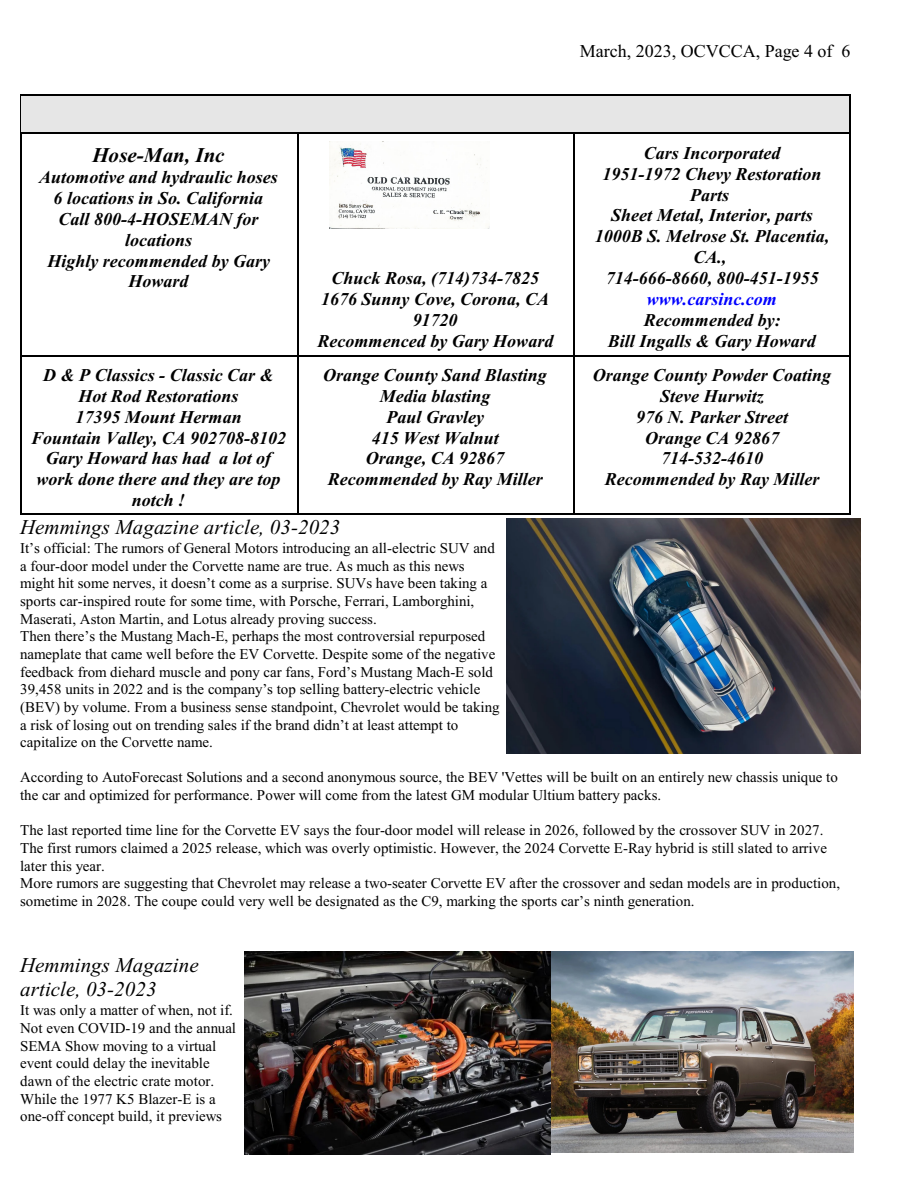
<style>
.page{position:relative;width:918px;height:1188px;background:#fff}
.page>*{position:absolute;margin:0;border:0;box-sizing:border-box;transform-origin:0 0}
.t1{font:italic 21px/24.6px "Times New Roman";letter-spacing:.005em;color:#000}
.t2{font:italic 700 21px "Times New Roman";letter-spacing:.005em;color:#000}
.t3{font:italic 700 18px/20.9px "Times New Roman";color:#000;text-align:center}
.t4{font:18px "Times New Roman";color:#000}
.t5{font:italic 700 18px "Times New Roman";color:#00f}
.t6{font:15px/17.7px "Times New Roman";color:#000}
</style>
<div class="page">
<hr style="left:20px;top:94px;width:2px;height:39px;background:#000">
<hr style="left:849px;top:94px;width:2px;height:39px;background:#000">
<hr style="left:20px;top:94px;width:830px;height:2px;background:#000">
<div style="left:22px;top:96px;width:827px;height:37px;background:#e6e6e6"></div>
<hr style="left:20px;top:133px;width:2px;height:222px;background:#000">
<hr style="left:22px;top:133px;width:275px;height:1px;background:#000">
<hr style="left:297px;top:133px;width:1px;height:222px;background:#000">
<hr style="left:297px;top:133px;width:277px;height:1px;background:#000">
<hr style="left:849px;top:133px;width:2px;height:222px;background:#000">
<hr style="left:574px;top:133px;width:1px;height:222px;background:#000">
<hr style="left:574px;top:133px;width:275px;height:1px;background:#000">
<hr style="left:20px;top:355px;width:2px;height:159px;background:#000">
<hr style="left:20px;top:513px;width:277px;height:1px;background:#000">
<hr style="left:22px;top:355px;width:275px;height:1px;background:#000">
<hr style="left:297px;top:513px;width:277px;height:1px;background:#000">
<hr style="left:297px;top:355px;width:1px;height:158px;background:#000">
<hr style="left:297px;top:355px;width:277px;height:1px;background:#000">
<hr style="left:849px;top:355px;width:2px;height:159px;background:#000">
<hr style="left:574px;top:513px;width:276px;height:1px;background:#000">
<hr style="left:574px;top:355px;width:1px;height:158px;background:#000">
<hr style="left:574px;top:355px;width:275px;height:1px;background:#000">
<img style="left:330px;top:143px;width:159px;height:85px">
<img style="left:507px;top:518px;width:354px;height:235px">
<img style="left:552px;top:952px;width:301px;height:200px">
<img style="left:244px;top:951px;width:306px;height:203px">
<h1 class="t2" style="left:92px;top:147px;width:134px">Hose-Man, Inc</h1>
<p class="t3" style="left:39px;top:168px;width:240px">Automotive and hydraulic hoses<br>6 locations in So. California<br>Call 800-4-HOSEMAN for locations<br>Highly recommended by Gary<br>Howard</p>
<p class="t4" style="left:580px;top:45px;width:272px">March, 2023, OCVCCA, Page 4 of 6</p>
<p class="t3" style="left:318px;top:269px;width:237px">Chuck Rosa, (714)734-7825<br>1676 Sunny Cove, Corona, CA<br>91720<br>Recommenced by Gary Howard</p>
<p class="t3" style="left:595px;top:144px;width:236px">Cars Incorporated<br>1951-1972 Chevy Restoration<br>Parts<br>Sheet Metal, Interior, parts<br>1000B S. Melrose St. Placentia,<br>CA.,<br>714-666-8660, 800-451-1955</p>
<p class="t5" style="left:647px;top:293px;width:132px">www.carsinc.com</p>
<p class="t3" style="left:608px;top:311px;width:210px">Recommended by:<br>Bill Ingalls &amp; Gary Howard</p>
<p class="t3" style="left:31px;top:366px;width:257px">D &amp; P Classics - Classic Car &amp;<br>Hot Rod Restorations<br>17395 Mount Herman<br>Fountain Valley, CA 902708-8102<br>Gary Howard has had a lot of work done there and they are top notch !</p>
<p class="t3" style="left:323px;top:366px;width:225px">Orange County Sand Blasting<br>Media blasting<br>Paul Gravley<br>415 West Walnut<br>Orange, CA 92867<br>Recommended by Ray Miller</p>
<p class="t3" style="left:593px;top:366px;width:240px">Orange County Powder Coating<br>Steve Hurwitz<br>976 N. Parker Street<br>Orange CA 92867<br>714-532-4610<br>Recommended by Ray Miller</p>
<h1 class="t1" style="left:20px;top:517px;width:322px">Hemmings Magazine article, 03-2023</h1>
<p class="t6" style="left:20px;top:541px;width:481px">It’s official: The rumors of General Motors introducing an all-electric SUV and a four-door model under the Corvette name are true. As much as this news might hit some nerves, it doesn’t come as a surprise. SUVs have been taking a sports car-inspired route for some time, with Porsche, Ferrari, Lamborghini, Maserati, Aston Martin, and Lotus already proving success.<br>Then there’s the Mustang Mach-E, perhaps the most controversial repurposed nameplate that came well before the EV Corvette. Despite some of the negative feedback from diehard muscle and pony car fans, Ford’s Mustang Mach-E sold 39,458 units in 2022 and is the company’s top selling battery-electric vehicle (BEV) by volume. From a business sense standpoint, Chevrolet would be taking a risk of losing out on trending sales if the brand didn’t at least attempt to capitalize on the Corvette name.</p>
<p class="t6" style="left:20px;top:770px;width:819px">According to AutoForecast Solutions and a second anonymous source, the BEV 'Vettes will be built on an entirely new chassis unique to the car and optimized for performance. Power will come from the latest GM modular Ultium battery packs.</p>
<p class="t6" style="left:20px;top:823px;width:821px">The last reported time line for the Corvette EV says the four-door model will release in 2026, followed by the crossover SUV in 2027.<br>The first rumors claimed a 2025 release, which was overly optimistic. However, the 2024 Corvette E-Ray hybrid is still slated to arrive later this year.<br>More rumors are suggesting that Chevrolet may release a two-seater Corvette EV after the crossover and sedan models are in production, sometime in 2028. The coupe could very well be designated as the C9, marking the sports car’s ninth generation.</p>
<h1 class="t1" style="left:20px;top:954px;width:180px">Hemmings Magazine article, 03-2023</h1>
<p class="t6" style="left:20px;top:1003px;width:217px">It was only a matter of when, not if.<br>Not even COVID-19 and the annual<br>SEMA Show moving to a virtual event could delay the inevitable dawn of the electric crate motor.<br>While the 1977 K5 Blazer-E is a one-off concept build, it previews</p>
</div>
